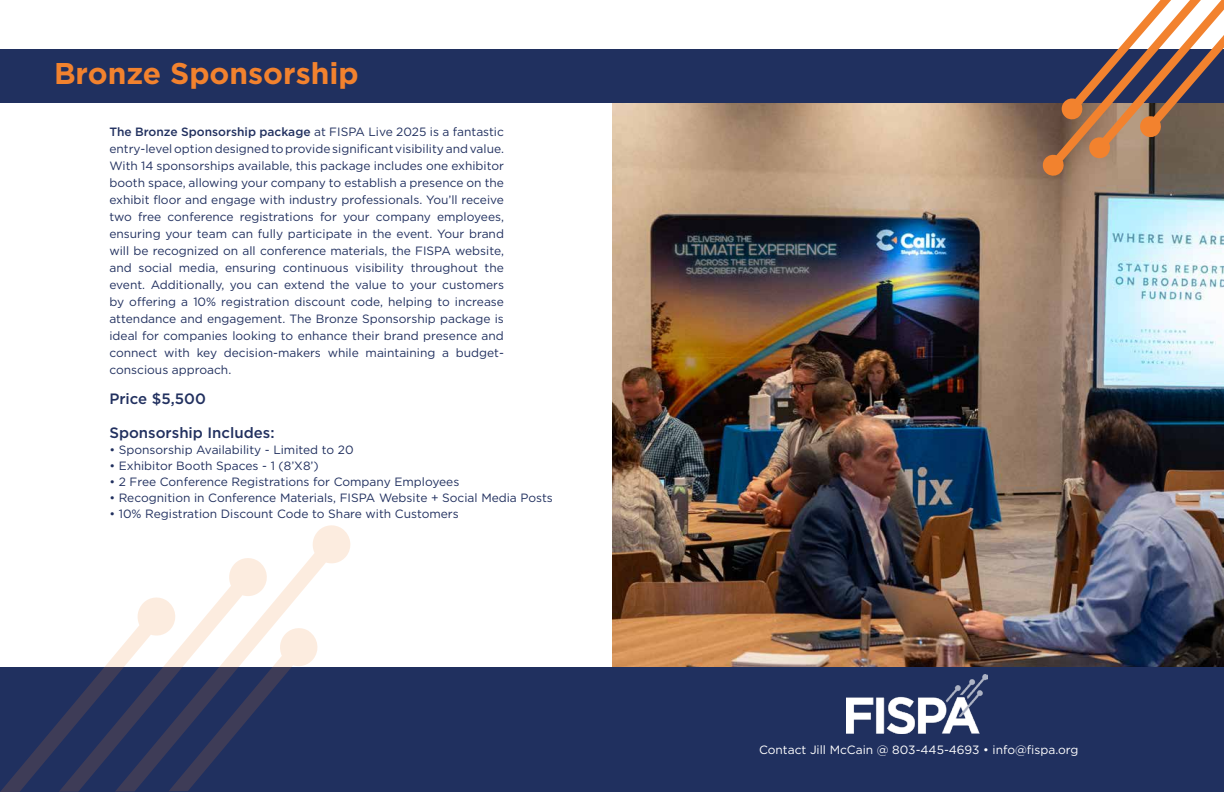
<style>
.page{position:relative;width:1224px;height:792px;background:#fff}
.page>*{position:absolute;margin:0;border:0;box-sizing:border-box;transform-origin:0 0}
.t1{font:700 30px "Gotham";color:#f2822e}
.t2{font:500 15px "Gotham";color:#21305f}
.t3{font:12px/17px "Gotham";color:#21305f;text-align:justify}
.t4{font:12px "Gotham";color:#fff}
.s1{font-weight:500}
</style>
<div class="page">
<img style="left:612px;top:102px;width:612px;height:565px">
<div style="left:0;top:49px;width:612px;height:53px;background:#20305f"></div>
<div style="left:612px;top:49px;width:612px;height:53px;background:#20305f"></div>
<svg style="left:1041px;top:0;width:183px;height:177px"></svg>
<div style="left:0;top:667px;width:612px;height:125px;background:#20305f"></div>
<div style="left:612px;top:667px;width:612px;height:125px;background:#20305f"></div>
<svg style="left:223px;top:525px;width:127px;height:71px"></svg>
<svg style="left:0;top:596px;width:318px;height:196px"></svg>
<img style="left:847px;top:675px;width:141px;height:59px">
<h1 class="t1" style="left:54px;top:54px;width:306px">Bronze Sponsorship</h1>
<p class="t3" style="left:109px;top:123px;width:396px"><span class="s1">The Bronze Sponsorship package</span> at FISPA Live 2025 is a fantastic entry-level option designed to provide significant visibility and value.<br>With 14 sponsorships available, this package includes one exhibitor booth space, allowing your company to establish a presence on the exhibit floor and engage with industry professionals. You’ll receive two free conference registrations for your company employees, ensuring your team can fully participate in the event. Your brand will be recognized on all conference materials, the FISPA website, and social media, ensuring continuous visibility throughout the event. Additionally, you can extend the value to your customers by offering a 10% registration discount code, helping to increase attendance and engagement. The Bronze Sponsorship package is ideal for companies looking to enhance their brand presence and connect with key decision-makers while maintaining a budget&shy;conscious approach.</p>
<p class="t2" style="left:109px;top:389px;width:98px">Price $5,500</p>
<p class="t2" style="left:109px;top:423px;width:167px">Sponsorship Includes:</p>
<p class="t3" style="left:109px;top:441px;width:246px">• Sponsorship Availability - Limited to 20</p>
<p class="t3" style="left:109px;top:457px;width:211px">• Exhibitor Booth Spaces - 1 (8’X8’)</p>
<p class="t3" style="left:109px;top:473px;width:351px">• 2 Free Conference Registrations for Company Employees</p>
<p class="t3" style="left:109px;top:489px;width:445px">• Recognition in Conference Materials, FISPA Website + Social Media Posts</p>
<p class="t3" style="left:109px;top:505px;width:351px">• 10% Registration Discount Code to Share with Customers</p>
<p class="t4" style="left:759px;top:742px;width:321px">Contact Jill McCain @ 803-445-4693 • info@fispa.org</p>
</div>
